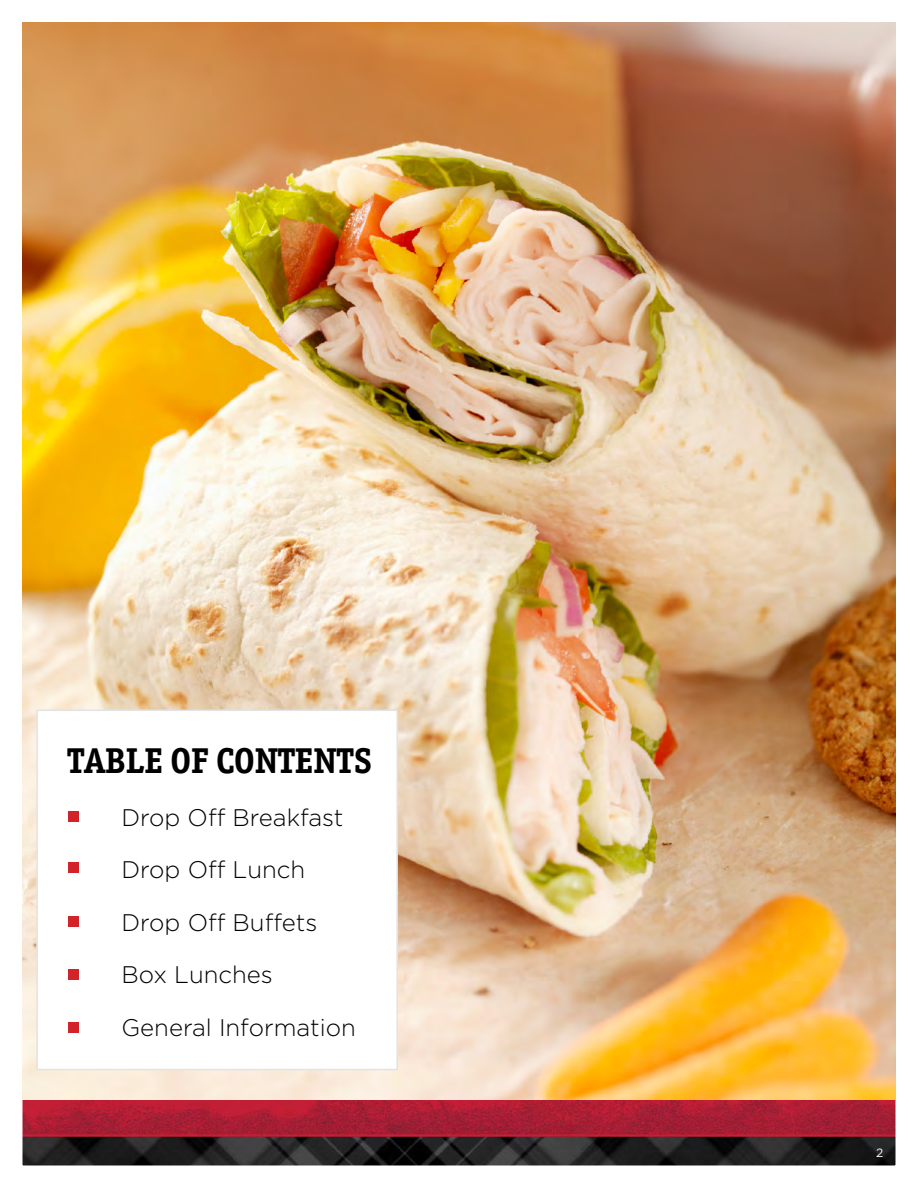
<style>
.page{position:relative;width:918px;height:1188px;background:#fff}
.page>*{position:absolute;margin:0;border:0;box-sizing:border-box;transform-origin:0 0}
.t1{font:700 36px "Officina Serif ITC Std";color:#000}
.t2{font:300 24px/52.5px "Gotham";color:#000}
.t3{font:12px "Gotham";color:#fff}
</style>
<div class="page">
<img style="left:23px;top:1099px;width:872px;height:66px">
<img style="left:22px;top:22px;width:873px;height:1077px">
<div style="left:36px;top:710px;width:362px;height:360px;background:#fff;border:2px solid #e2e3e4"></div>
<div style="left:68px;top:812px;width:10px;height:10px;background:#d2232a"></div>
<div style="left:68px;top:863px;width:10px;height:10px;background:#d2232a"></div>
<div style="left:68px;top:917px;width:10px;height:10px;background:#d2232a"></div>
<div style="left:68px;top:969px;width:10px;height:11px;background:#d2232a"></div>
<div style="left:68px;top:1022px;width:10px;height:10px;background:#d2232a"></div>
<h1 class="t1" style="left:68px;top:739px;width:306px">TABLE OF CONTENTS</h1>
<p class="t2" style="left:122px;top:791px;width:236px">Drop Off Breakfast<br>Drop Off Lunch<br>Drop Off Buffets<br>Box Lunches<br>General Information</p>
<p class="t3" style="left:876px;top:1145px;width:9px">2</p>
</div>
